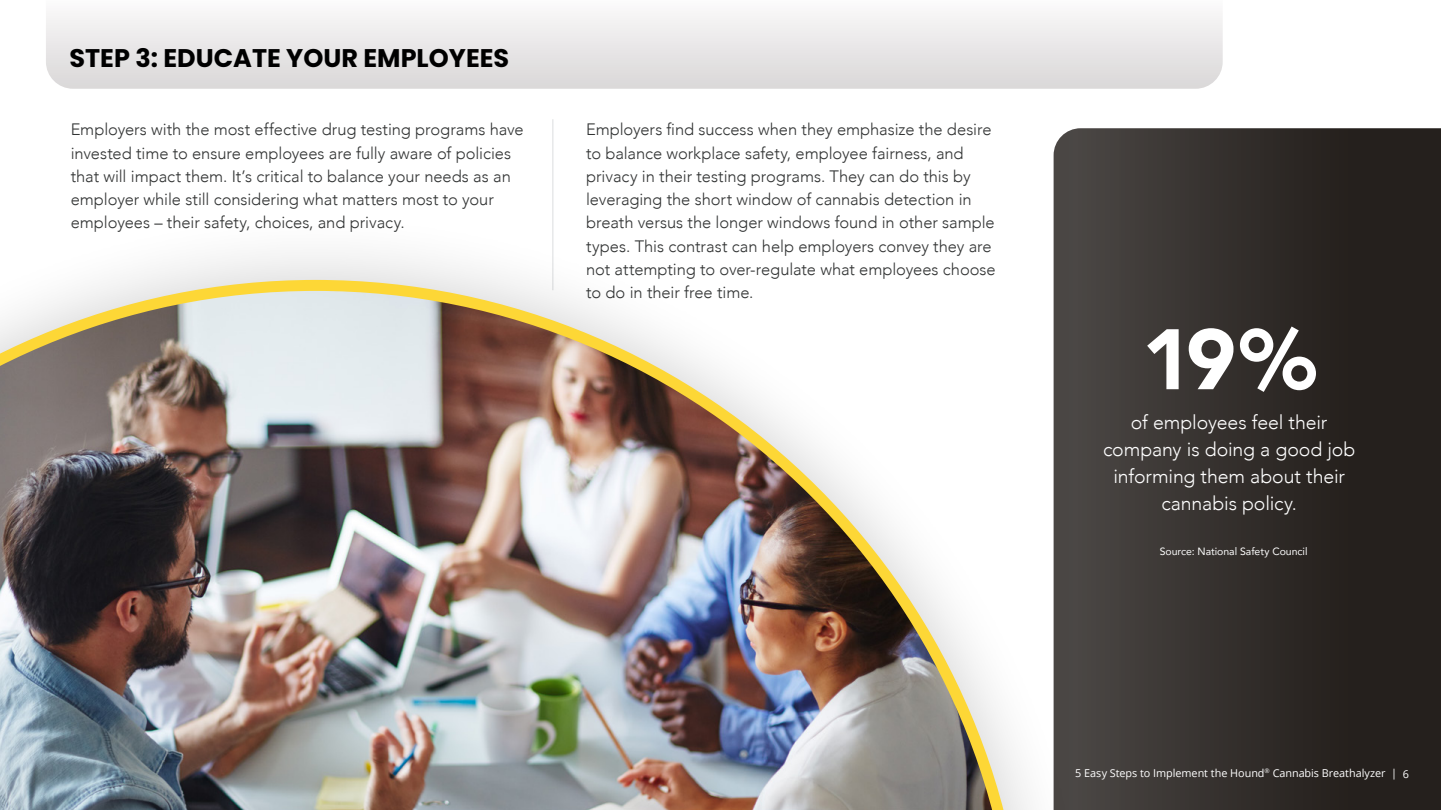
<style>
.page{position:relative;width:1441px;height:810px;background:#fff}
.page>*{position:absolute;margin:0;border:0;box-sizing:border-box;transform-origin:0 0}
.t1{font:900 84.75px "Avenir";color:#fff}
.t2{font:700 25.5px "Poppins";color:#000}
.t3{font:300 19.5px/27px "Avenir";letter-spacing:-.005em;color:#fff;text-align:center}
.t4{font:300 16.5px/23.2px "Avenir";letter-spacing:-.005em;color:#323434}
.t5{font:10.88px "Open Sans";letter-spacing:-.005em;color:#fff}
.t6{font:10.5px "Avenir";letter-spacing:-.005em;color:#fff}
</style>
<div class="page">
<svg style="left:1053px;top:128px;width:387px;height:682px;background:#312c29"></svg>
<hr style="left:552px;top:119px;width:1px;height:171px;background:#dfe1e2">
<div style="left:0;top:208px;width:1098px;height:602px;background:#000;opacity:.2"></div>
<img style="left:0;top:280px;width:1026px;height:530px">
<svg style="left:46px;top:16px;width:1176px;height:73px"></svg>
<h2 class="t2" style="left:69px;top:43px;width:441px">STEP 3: EDUCATE YOUR EMPLOYEES</h2>
<p class="t4" style="left:71px;top:118px;width:454px">Employers with the most effective drug testing programs have invested time to ensure employees are fully aware of policies that will impact them. It’s critical to balance your needs as an employer while still considering what matters most to your employees – their safety, choices, and privacy.</p>
<p class="t4" style="left:586px;top:118px;width:411px">Employers find success when they emphasize the desire to balance workplace safety, employee fairness, and privacy in their testing programs. They can do this by leveraging the short window of cannabis detection in breath versus the longer windows found in other sample types. This contrast can help employers convey they are not attempting to over-regulate what employees choose to do in their free time.</p>
<h1 class="t1" style="left:1141px;top:287px;width:176px">19%</h1>
<p class="t3" style="left:1102px;top:409px;width:254px">of employees feel their company is doing a good job informing them about their cannabis policy.</p>
<p class="t6" style="left:1159px;top:542px;width:149px">Source: National Safety Council</p>
<p class="t5" style="left:1075px;top:765px;width:335px">5 Easy Steps to Implement the Hound<sup>®</sup> Cannabis Breathalyzer | 6</p>
</div>
